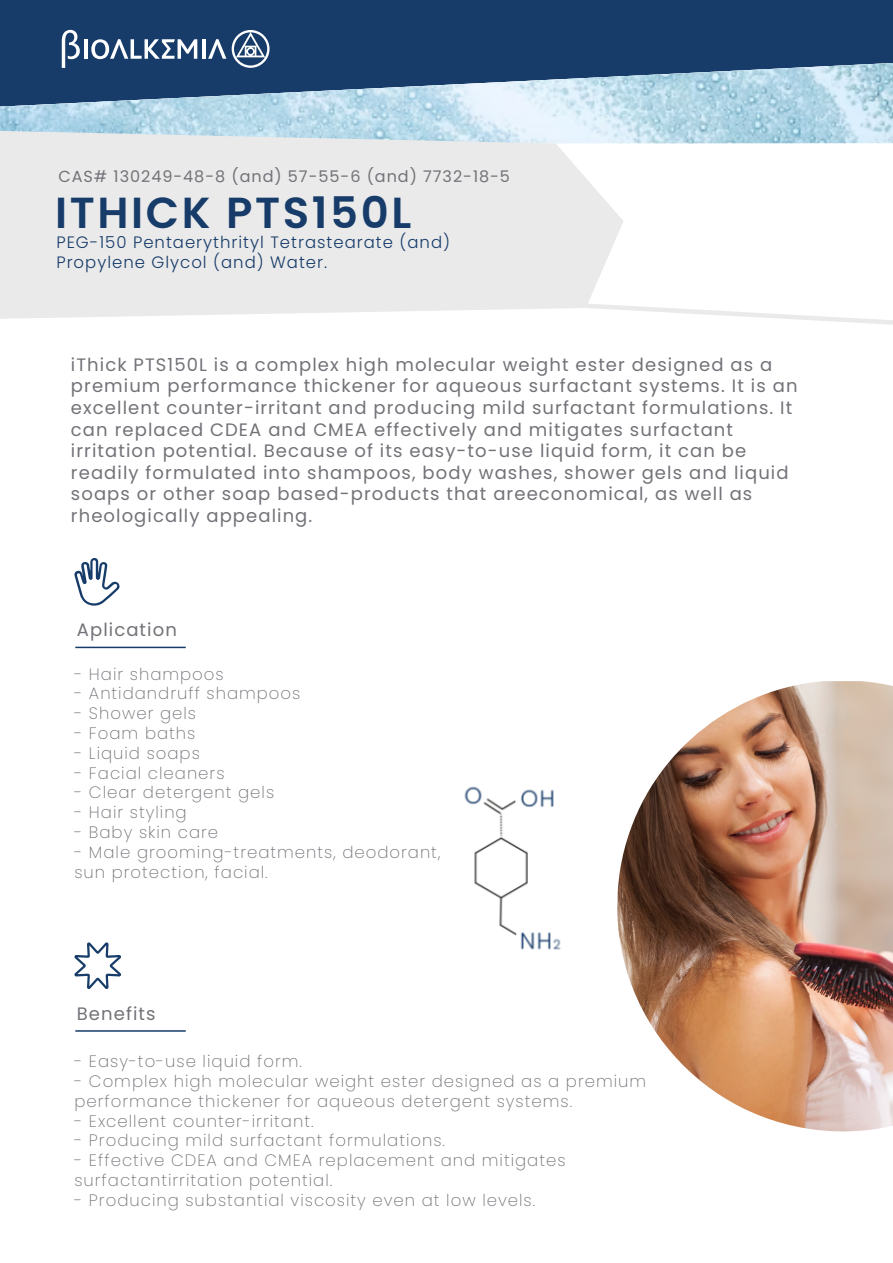
<style>
.page{position:relative;width:893px;height:1263px;background:#fff}
.page>*{position:absolute;margin:0;border:0;box-sizing:border-box;transform-origin:0 0}
.t1{font:600 43.35px "Poppins";letter-spacing:.06em;color:#173c6a}
.t2{font:18px/21.6px "Poppins";letter-spacing:.06em;color:#737278}
.t3{font:200 16.5px/19.8px "Poppins";letter-spacing:.06em;color:#737278}
.t4{font:300 16.5px/19.8px "Poppins";letter-spacing:.06em;color:#173c6a}
.t5{font:16.05px "Poppins";letter-spacing:.06em;color:#737278}
</style>
<div class="page">
<img style="left:617px;top:681px;width:276px;height:451px">
<div style="left:0;top:0;width:893px;height:63px;background:#173c6a"></div>
<img style="left:0;top:63px;width:893px;height:81px">
<svg style="left:0;top:131px;width:624px;height:188px;background:#eaebeb"></svg>
<svg style="left:208px;top:39px;width:18px;height:20px"></svg>
<hr style="left:84px;top:39px;width:3px;height:20px;background:#fff">
<hr style="left:202px;top:39px;width:3px;height:20px;background:#fff">
<svg style="left:91px;top:39px;width:106px;height:20px"></svg>
<svg style="left:232px;top:30px;width:38px;height:38px"></svg>
<svg style="left:62px;top:30px;width:18px;height:38px"></svg>
<svg style="left:581px;top:301px;width:312px;height:24px"></svg>
<hr style="left:75px;top:647px;width:111px;height:1px;background:#173c6a">
<hr style="left:75px;top:1030px;width:111px;height:2px;background:#173c6a">
<svg style="left:74px;top:558px;width:46px;height:48px"></svg>
<img style="left:464px;top:786px;width:97px;height:164px">
<svg style="left:74px;top:942px;width:49px;height:90px"></svg>
<p class="t5" style="left:59px;top:167px;width:453px">CAS# 130249-48-8 (and) 57-55-6 (and) 7732-18-5</p>
<h1 class="t1" style="left:55px;top:187px;width:358px">ITHICK PTS150L</h1>
<p class="t4" style="left:56px;top:232px;width:395px">PEG-150 Pentaerythrityl Tetrastearate (and)<br>Propylene Glycol (and) Water.</p>
<p class="t2" style="left:71px;top:354px;width:728px">iThick PTS150L is a complex high molecular weight ester designed as a premium performance thickener for aqueous surfactant systems. It is an excellent counter-irritant and producing mild surfactant formulations. It can replaced CDEA and CMEA effectively and mitigates surfactant irritation potential. Because of its easy-to-use liquid form, it can be readily formulated into shampoos, body washes, shower gels and liquid soaps or other soap based-products that areeconomical, as well as rheologically appealing.</p>
<p class="t2" style="left:77px;top:619px;width:101px">Aplication</p>
<p class="t3" style="left:74px;top:664px;width:151px">- Hair shampoos</p>
<p class="t3" style="left:74px;top:684px;width:228px">- Antidandruff shampoos</p>
<p class="t3" style="left:74px;top:703px;width:123px">- Shower gels</p>
<p class="t3" style="left:74px;top:723px;width:122px">- Foam baths</p>
<p class="t3" style="left:74px;top:743px;width:127px">- Liquid soaps</p>
<p class="t3" style="left:74px;top:763px;width:152px">- Facial cleaners</p>
<p class="t3" style="left:74px;top:783px;width:201px">- Clear detergent gels</p>
<p class="t3" style="left:74px;top:802px;width:114px">- Hair styling</p>
<p class="t3" style="left:74px;top:822px;width:145px">- Baby skin care</p>
<p class="t3" style="left:74px;top:842px;width:367px">- Male grooming-treatments, deodorant, sun protection, facial.</p>
<p class="t2" style="left:77px;top:1003px;width:80px">Benefits</p>
<p class="t3" style="left:74px;top:1052px;width:229px">- Easy-to-use liquid form.</p>
<p class="t3" style="left:74px;top:1071px;width:573px">- Complex high molecular weight ester designed as a premium performance thickener for aqueous detergent systems.</p>
<p class="t3" style="left:74px;top:1111px;width:241px">- Excellent counter-irritant.</p>
<p class="t3" style="left:74px;top:1131px;width:372px">- Producing mild surfactant formulations.</p>
<p class="t3" style="left:74px;top:1151px;width:493px">- Effective CDEA and CMEA replacement and mitigates surfactantirritation potential.</p>
<p class="t3" style="left:74px;top:1190px;width:462px">- Producing substantial viscosity even at low levels.</p>
</div>
